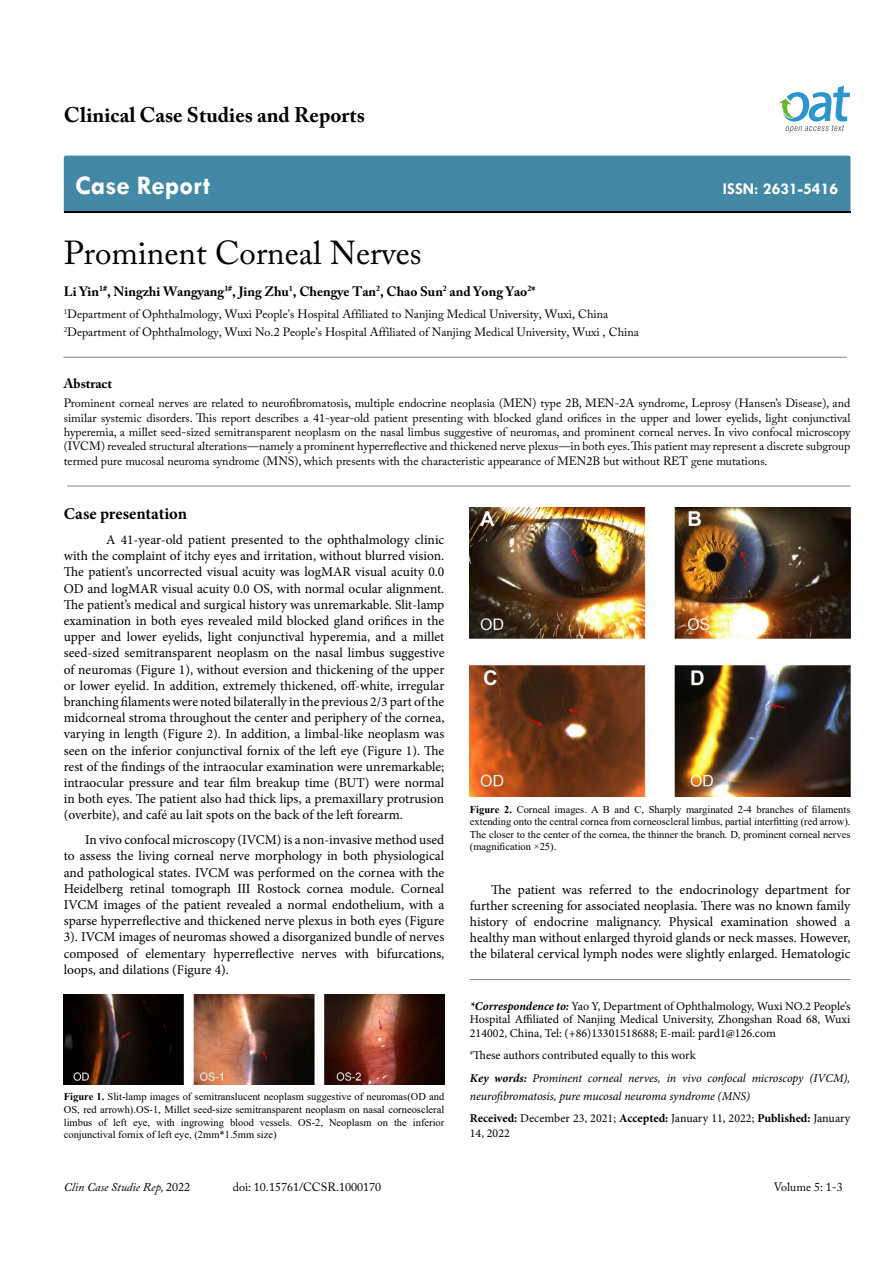
<style>
.page{position:relative;width:893px;height:1263px;background:#fff}
.page>*{position:absolute;margin:0;border:0;box-sizing:border-box;transform-origin:0 0}
.t1{font:33px "Adobe Caslon Pro";color:#000}
.t2{font:700 27px "Tw Cen";color:#fff}
.t3{font:700 21px "Adobe Caslon Pro";color:#000}
.t4{font:700 16.5px "Minion Pro";color:#000}
.t5{font:700 16.5px "Tw Cen";color:#fff}
.t6{font:13.5px/16.2px "Minion Pro";color:#000;text-align:justify}
.t7{font:700 13.5px "Adobe Caslon Pro";color:#000}
.t8{font:12px/14.4px "Adobe Caslon Pro";color:#000}
.t9{font:italic 12px/23px "Minion Pro";letter-spacing:-.01em;color:#000}
.t10{font:12px/13.5px "Minion Pro";color:#000;text-align:justify}
.t11{font:italic 12px "Adobe Caslon Pro";color:#000}
.t12{font:10.5px/12.6px "Times New Roman";color:#000;text-align:justify}
.s1{font-family:"Times New Roman"}
.s2{font-weight:700}
.s3{font-weight:700;font-style:italic}
.s4{font-style:normal}
.s5{font-weight:700;font-style:normal}
</style>
<div class="page">
<div style="left:64px;top:156px;width:786px;height:56px;background:#4389a5"></div>
<svg style="left:779px;top:86px;width:71px;height:47px"></svg>
<hr style="left:470px;top:979px;width:380px;height:1px;background:#808285">
<hr style="left:63px;top:357px;width:784px;height:1px;background:#808285">
<hr style="left:67px;top:486px;width:783px;height:1px;background:#808285">
<img style="left:64px;top:994px;width:380px;height:90px">
<img style="left:470px;top:507px;width:380px;height:290px">
<h3 class="t3" style="left:64px;top:102px;width:302px">Clinical Case Studies and Reports</h3>
<h2 class="t2" style="left:75px;top:169px;width:136px">Case Report</h2>
<h1 class="t1" style="left:64px;top:233px;width:359px">Prominent Corneal Nerves</h1>
<p class="t7" style="left:64px;top:283px;width:473px">Li Yin<sup>1#</sup>, Ningzhi Wangyang<sup>1#</sup>, Jing Zhu<sup>1</sup>, Chengye Tan<sup>2</sup>, Chao Sun<sup>2</sup> and Yong Yao<sup>2</sup>*</p>
<p class="t8" style="left:64px;top:305px;width:577px;line-height:18px"><sup>1</sup>Department of Ophthalmology, Wuxi People’s Hospital Affiliated to Nanjing Medical University, Wuxi, China<br><sup>2</sup>Department of Ophthalmology, Wuxi No.2 People’s Hospital Affiliated of Nanjing Medical University, Wuxi , China</p>
<p class="t5" style="left:723px;top:178px;width:117px">ISSN: 2631-5416</p>
<p class="t7" style="left:64px;top:376px;width:50px">Abstract</p>
<p class="t8" style="left:64px;top:396px;width:788px;text-align:justify">Prominent corneal nerves are related to neurofibromatosis, multiple endocrine neoplasia (MEN) type 2B, MEN-2A syndrome, Leprosy (Hansen’s Disease), and similar systemic disorders. This report describes a 41-year-old patient presenting with blocked gland orifices in the upper and lower eyelids, light conjunctival hyperemia, a millet seed-sized semitransparent neoplasm on the nasal limbus suggestive of neuromas, and prominent corneal nerves. In vivo confocal microscopy (IVCM) revealed structural alterations—namely a prominent hyperreflective and thickened nerve plexus—in both eyes. This patient may represent a discrete subgroup termed pure mucosal neuroma syndrome (MNS), which presents with the characteristic appearance of MEN2B but without RET gene mutations.</p>
<p class="t4" style="left:64px;top:502px;width:125px">Case presentation</p>
<p class="t6" style="left:64px;top:532px;width:382px;text-indent:42px">A 41-year-old patient presented to the ophthalmology clinic with the complaint of itchy eyes and irritation, without blurred vision.<br>The patient’s uncorrected visual acuity was logMAR visual acuity 0.0<br>OD and logMAR visual acuity 0.0 OS, with normal ocular alignment.<br>The patient’s medical and surgical history was unremarkable. Slit-lamp examination in both eyes revealed mild blocked gland orifices in the upper and lower eyelids, light conjunctival hyperemia, and a millet seed-sized semitransparent neoplasm on the nasal limbus suggestive of neuromas (Figure 1), without eversion and thickening of the upper or lower eyelid. In addition, extremely thickened, off-white, irregular branching filaments were noted bilaterally in the previous 2/3 part of the midcorneal stroma throughout the center and periphery of the cornea, varying in length (Figure 2). In addition, a limbal-like neoplasm was seen on the inferior conjunctival fornix of the left eye (Figure 1). The rest of the findings of the intraocular examination were unremarkable; intraocular pressure and tear film breakup time (BUT) were normal in both eyes. The patient also had thick lips, a premaxillary protrusion (overbite), and café au lait spots on the back of the left forearm.</p>
<p class="t6" style="left:64px;top:832px;width:382px;text-indent:21px">In vivo confocal microscopy (IVCM) is a non-invasive method used to assess the living corneal nerve morphology in both physiological and pathological states. IVCM was performed on the cornea with the Heidelberg retinal tomograph <span class="s1">Ⅲ</span> Rostock cornea module. Corneal IVCM images of the patient revealed a normal endothelium, with a sparse hyperreflective and thickened nerve plexus in both eyes (Figure 3). IVCM images of neuromas showed a disorganized bundle of nerves composed of elementary hyperreflective nerves with bifurcations, loops, and dilations (Figure 4).</p>
<p class="t12" style="left:64px;top:1090px;width:382px"><span class="s2">Figure 1.</span> Slit-lamp images of semitranslucent neoplasm suggestive of neuromas(OD and OS, red arrowh).OS-1, Millet seed-size semitransparent neoplasm on nasal corneoscleral limbus of left eye, with ingrowing blood vessels. OS-2, Neoplasm on the inferior conjunctival fornix of left eye, (2mm*1.5mm size)</p>
<p class="t12" style="left:470px;top:802px;width:382px"><span class="s2">Figure 2.</span> Corneal images. A B and C, Sharply marginated 2-4 branches of filaments extending onto the central cornea from corneoscleral limbus, partial interfitting (red arrow).<br>The closer to the center of the cornea, the thinner the branch. D, prominent corneal nerves (magnification ×25).</p>
<p class="t6" style="left:470px;top:881px;width:382px;text-indent:21px">The patient was referred to the endocrinology department for further screening for associated neoplasia. There was no known family history of endocrine malignancy. Physical examination showed a healthy man without enlarged thyroid glands or neck masses. However, the bilateral cervical lymph nodes were slightly enlarged. Hematologic</p>
<p class="t10" style="left:470px;top:999px;width:382px"><span class="s3">*Correspondence to:</span> Yao Y, Department of Ophthalmology, Wuxi NO.2 People’s Hospital Affiliated of Nanjing Medical University, Zhongshan Road 68, Wuxi 214002, China, Tel: (+86)13301518688; E-mail: pard1@126.com</p>
<p class="t9" style="left:470px;top:1043px;width:382px"><sup>#</sup><span class="s4">These authors contributed equally to this work<br></span><span class="s2">Key words:</span> Prominent corneal nerves, in vivo confocal microscopy (IVCM),</p>
<p class="t9" style="left:470px;top:1084px;width:382px">neurofibromatosis, pure mucosal neuroma syndrome (MNS)<br><span class="s5">Received:</span> <span class="s4">December 23, 2021;</span> <span class="s5">Accepted:</span> <span class="s4">January 11, 2022;</span> <span class="s5">Published:</span> <span class="s4">January</span></p>
<p class="t10" style="left:470px;top:1126px;width:42px">14, 2022</p>
<p class="t11" style="left:64px;top:1180px;width:128px">Clin Case Studie Rep, <span class="s4">2022</span></p>
<p class="t8" style="left:233px;top:1180px;width:150px">doi: 10.15761/CCSR.1000170</p>
<p class="t8" style="left:774px;top:1180px;width:71px">Volume 5: 1-3</p>
</div>
